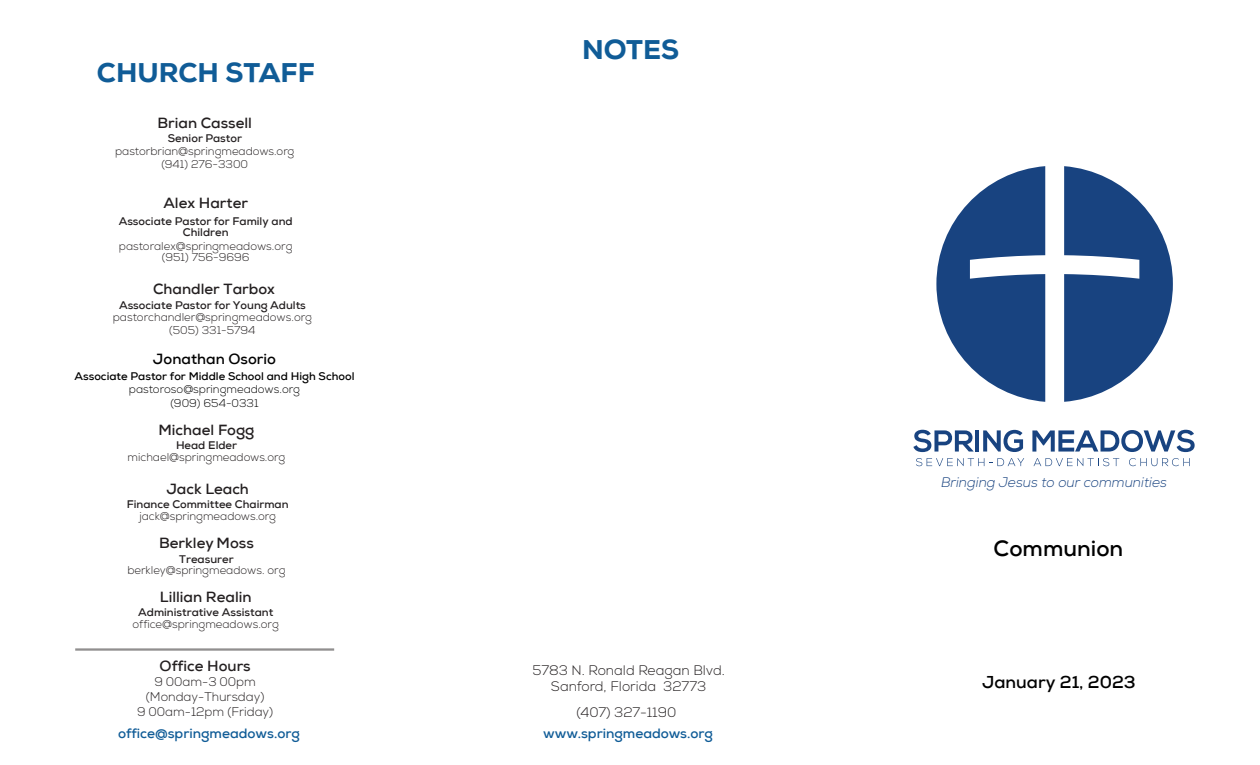
<style>
.page{position:relative;width:1260px;height:765px;background:#fff}
.page>*{position:absolute;margin:0;border:0;box-sizing:border-box;transform-origin:0 0}
.t1{font:800 27.5px "Nexa";color:#105c97}
.t2{font:700 22.5px "Nexa";color:#000}
.t3{font:700 17.5px "Nexa";color:#000}
.t4{font:700 15px "Nexa";color:#231f20}
.t5{font:700 15px "Nexa";color:#000}
.t6{font:300 13.75px/16.5px "Nexa";color:#231f20;text-align:center}
.t7{font:700 13.75px "Nexa";color:#105c97}
.t8{font:italic 300 13.75px "Nexa";color:#184380}
.t9{font:300 12.5px/14.6px "Nexa";color:#231f20;text-align:center}
.t10{font:300 11.25px/12.9px "Nexa";color:#231f20;text-align:center}
.t11{font:700 11.25px/11.2px "Nexa";color:#231f20;text-align:center}
.t12{font:700 11.25px "Nexa";color:#000}
.t13{font:300 11.25px/13.6px "Nexa";color:#000;text-align:center}
.s1{font-style:inherit}
</style>
<div class="page">
<hr style="left:75px;top:649px;width:259px;height:1px;background:#231f20">
<svg style="left:936px;top:166px;width:109px;height:236px"></svg>
<svg style="left:1064px;top:166px;width:109px;height:236px"></svg>
<svg style="left:913px;top:430px;width:61px;height:22px"></svg>
<hr style="left:975px;top:430px;width:4px;height:22px;background:#184380">
<svg style="left:983px;top:430px;width:40px;height:22px"></svg>
<svg style="left:1032px;top:430px;width:163px;height:22px"></svg>
<svg style="left:916px;top:458px;width:108px;height:8px"></svg>
<svg style="left:1034px;top:458px;width:85px;height:8px"></svg>
<svg style="left:1129px;top:458px;width:61px;height:9px"></svg>
<h1 class="t1" style="left:97px;top:55px;width:220px">CHURCH STAFF</h1>
<h3 class="t4" style="left:158px;top:113px;width:96px">Brian Cassell</h3>
<p class="t11" style="left:168px;top:133px;width:76px">Senior Pastor</p>
<p class="t10" style="left:115px;top:145px;width:181px">pastorbrian@springmeadows.org (941) 276-3300</p>
<h3 class="t4" style="left:163px;top:194px;width:86px">Alex Harter</h3>
<p class="t11" style="left:119px;top:215px;width:175px">Associate Pastor for Family and<br>Children</p>
<p class="t10" style="left:119px;top:241px;width:175px;line-height:11.2px">pastoralex@springmeadows.org (951) 756-9696</p>
<h3 class="t4" style="left:153px;top:280px;width:123px">Chandler Tarbox</h3>
<p class="t11" style="left:119px;top:299px;width:188px">Associate Pastor for Young Adults</p>
<p class="t10" style="left:113px;top:311px;width:201px">pastorchandler@springmeadows.org (505) 331-5794</p>
<h3 class="t5" style="left:153px;top:350px;width:125px">Jonathan Osorio</h3>
<p class="t12" style="left:74px;top:369px;width:282px">Associate Pastor for Middle School and High School</p>
<p class="t13" style="left:129px;top:383px;width:173px">pastoroso@springmeadows.org (909) 654-0331</p>
<h3 class="t4" style="left:159px;top:420px;width:97px">Michael Fogg</h3>
<p class="t11" style="left:176px;top:440px;width:63px">Head Elder</p>
<p class="t10" style="left:128px;top:451px;width:159px">michael@springmeadows.org</p>
<h3 class="t4" style="left:166px;top:479px;width:84px">Jack Leach</h3>
<p class="t11" style="left:127px;top:498px;width:163px">Finance Committee Chairman</p>
<p class="t10" style="left:139px;top:510px;width:138px">jack@springmeadows.org</p>
<h3 class="t4" style="left:159px;top:533px;width:96px">Berkley Moss</h3>
<p class="t11" style="left:179px;top:553px;width:56px">Treasurer</p>
<p class="t10" style="left:127px;top:564px;width:160px">berkley@springmeadows. org</p>
<h3 class="t4" style="left:160px;top:587px;width:93px">Lillian Realin</h3>
<p class="t11" style="left:138px;top:607px;width:137px">Administrative Assistant</p>
<p class="t10" style="left:133px;top:618px;width:148px">office@springmeadows.org</p>
<h3 class="t4" style="left:160px;top:656px;width:93px">Office Hours</h3>
<p class="t9" style="left:137px;top:675px;width:138px">9 00am-3 00pm (Monday-Thursday)<br>9 00am-12pm (Friday)</p>
<p class="t7" style="left:118px;top:724px;width:184px">office@springmeadows.org</p>
<h1 class="t1" style="left:582px;top:32px;width:99px">NOTES</h1>
<p class="t6" style="left:532px;top:662px;width:194px">5783 N. Ronald Reagan Blvd.<br>Sanford, Florida 32773</p>
<p class="t6" style="left:577px;top:704px;width:101px">(407) 327-1190</p>
<p class="t7" style="left:543px;top:724px;width:171px">www.springmeadows.org</p>
<p class="t8" style="left:941px;top:474px;width:227px">Bringing Jesus to our communities</p>
<h2 class="t2" style="left:994px;top:534px;width:131px">Communion</h2>
<h3 class="t3" style="left:982px;top:671px;width:155px">January 21, <span class="s1">202</span>3</h3>
</div>
